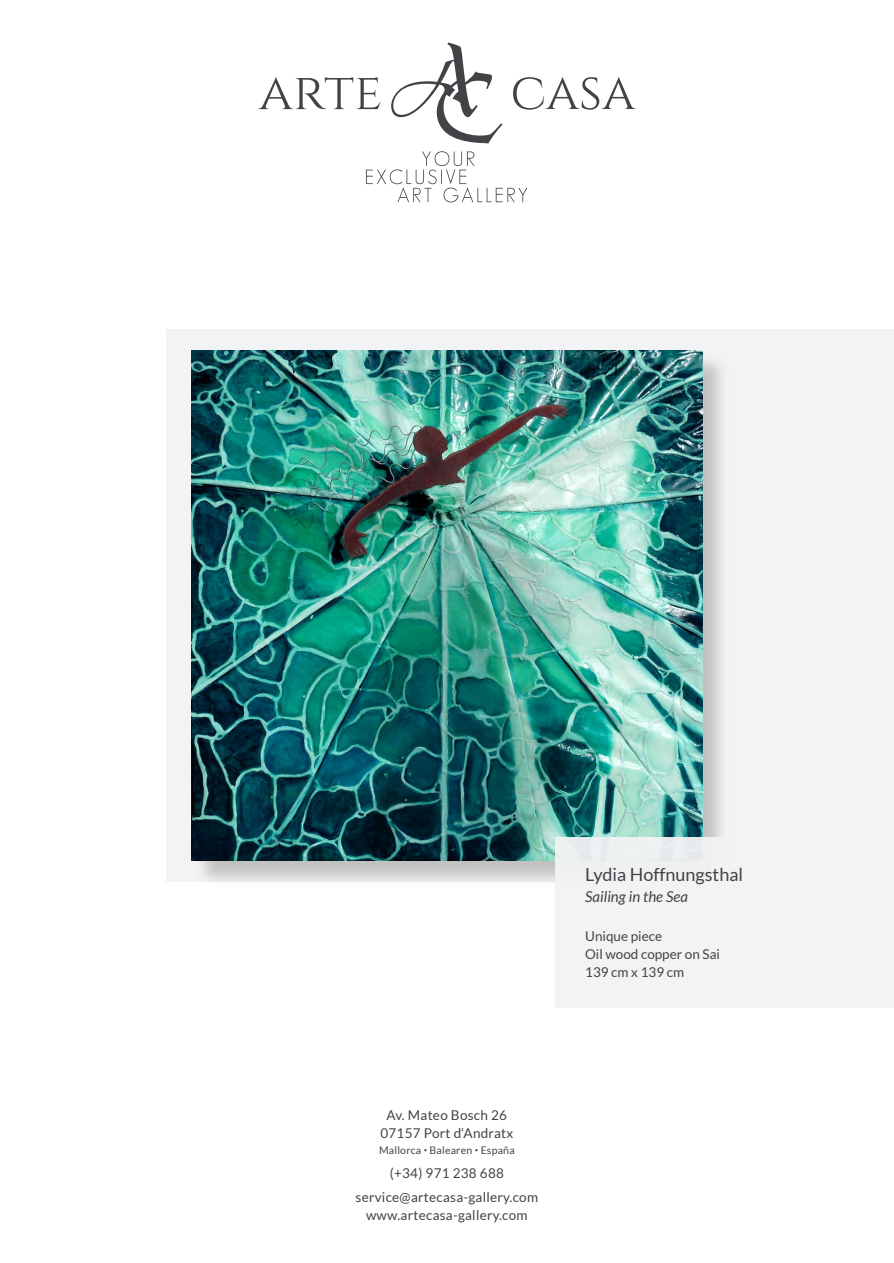
<style>
.page{position:relative;width:894px;height:1263px;background:#fff}
.page>*{position:absolute;margin:0;border:0;box-sizing:border-box;transform-origin:0 0}
.t1{font:18px "Lato";color:#444246}
.t2{font:italic 15px "Lato";color:#444246}
.t3{font:13.5px/18px "Lato";letter-spacing:.02em;color:#444246;text-align:center}
.t4{font:13.5px/18px "Lato";color:#444246}
.t5{font:10.5px "Lato";letter-spacing:.02em;color:#444246}
</style>
<div class="page">
<svg style="left:513px;top:77px;width:122px;height:33px"></svg>
<svg style="left:258px;top:77px;width:122px;height:32px"></svg>
<svg style="left:391px;top:43px;width:111px;height:101px"></svg>
<svg style="left:366px;top:151px;width:161px;height:51px"></svg>
<div style="left:166px;top:330px;width:727px;height:552px;background:#f2f3f4"></div>
<img style="left:201px;top:354px;width:521px;height:526px">
<img style="left:191px;top:351px;width:511px;height:510px">
<div style="left:555px;top:838px;width:338px;height:170px;background:#f2f3f4"></div>
<h1 class="t1" style="left:585px;top:866px;width:159px">Lydia Hoffnungsthal</h1>
<p class="t2" style="left:585px;top:890px;width:104px">Sailing in the Sea</p>
<p class="t4" style="left:585px;top:928px;width:136px">Unique piece<br>Oil wood copper on Sai<br>139 cm x 139 cm</p>
<p class="t3" style="left:380px;top:1107px;width:134px">Av. Mateo Bosch 26<br>07157 Port d‘Andratx</p>
<p class="t5" style="left:379px;top:1145px;width:137px">Mallorca <sup>•</sup> Balearen <sup>•</sup> España</p>
<p class="t3" style="left:355px;top:1161px;width:184px;line-height:24px">(+34) 971 238 688 service@artecasa-gallery.com</p>
<p class="t3" style="left:366px;top:1206px;width:163px">www.artecasa-gallery.com</p>
</div>
